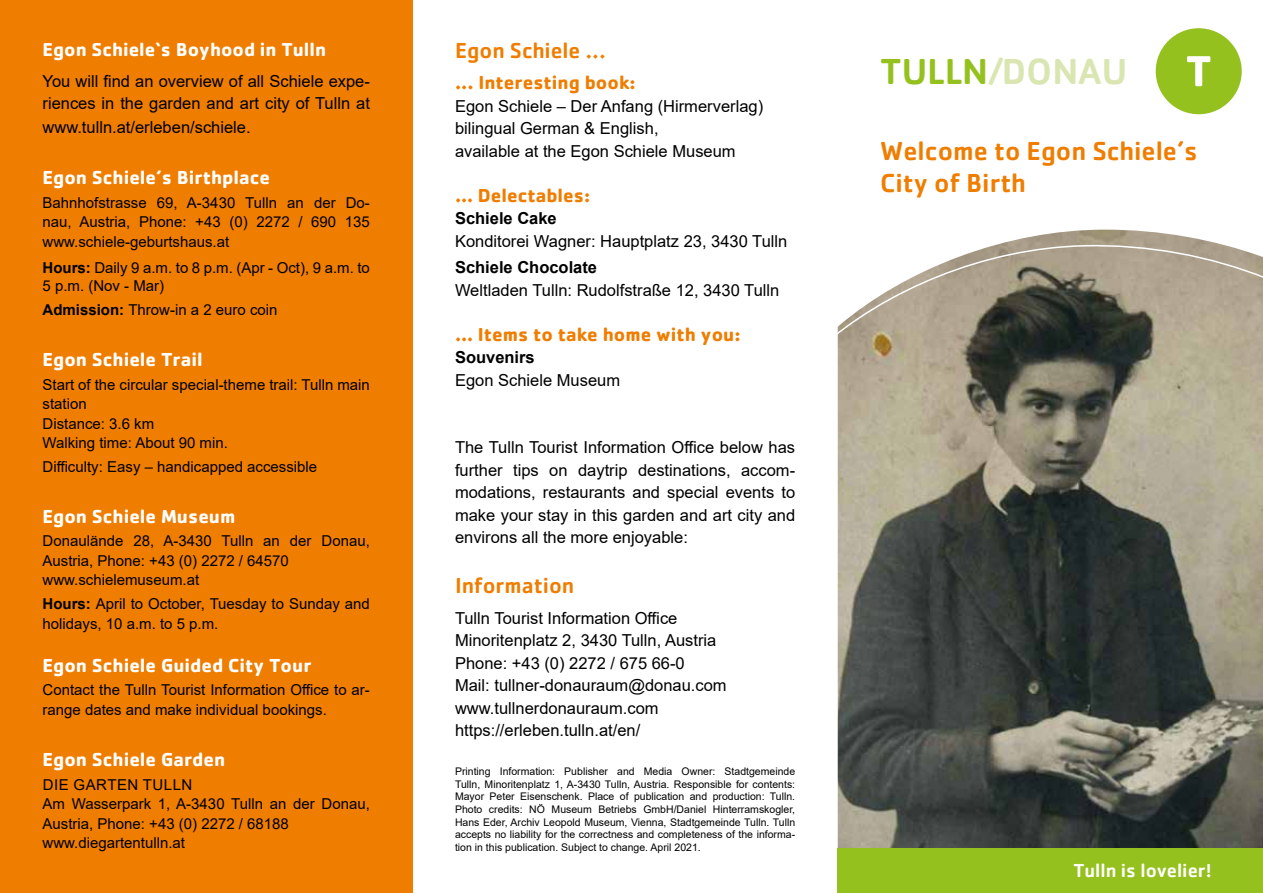
<style>
.page{position:relative;width:1263px;height:893px;background:#fff}
.page>*{position:absolute;margin:0;border:0;box-sizing:border-box;transform-origin:0 0}
.t1{font:500 37.5px "Cachet Std";color:#d9e6b1}
.t2{font:500 27px/32.4px "Cachet Std";color:#ef7d00}
.t3{font:500 22.5px "Cachet Std";color:#ef7d00}
.t4{font:700 19.5px "Cachet Std";color:#fff}
.t5{font:700 19.5px "Cachet Std";color:#ef7d00}
.t6{font:500 19.5px "Cachet Std";color:#fff}
.t7{font:700 19.35px "Cachet Std";color:#fff}
.t8{font:16.5px/22.5px "Arial";color:#000}
.t9{font:700 16.5px "Arial";color:#000}
.t10{font:15px/19.5px "Arial";color:#000}
.t11{font:10.5px/12.6px "Arial";color:#000;text-align:justify}
.s1{font-weight:700}
.s2{color:#95c11f}
</style>
<div class="page">
<div style="left:1156px;top:28px;width:86px;height:86px;background:#95c11f;border-radius:50%"></div>
<svg style="left:1187px;top:56px;width:23px;height:30px"></svg>
<div style="left:0;top:0;width:412px;height:893px;background:#ef7d00"></div>
<svg style="left:837px;top:240px;width:426px;height:653px;background:#757761"></svg>
<p class="t7" style="left:43px;top:37px;width:285px">Egon Schiele‘s Boyhood in Tulln</p>
<p class="t8" style="left:43px;top:70px;width:329px;line-height:23px;text-align:justify">You will find an overview of all Schiele expe&shy;riences in the garden and art city of Tulln at www.tulln.at/erleben/schiele.</p>
<p class="t4" style="left:43px;top:165px;width:229px">Egon Schiele’s Birthplace</p>
<p class="t10" style="left:43px;top:193px;width:329px;text-align:justify">Bahnhofstrasse 69, A-3430 Tulln an der Do&shy;nau, Austria, Phone: +43 (0) 2272 / 690 135 www.schiele-geburtshaus.at</p>
<p class="t10" style="left:43px;top:259px;width:329px;line-height:18px"><span class="s1">Hours:</span> Daily 9 a.m. to 8 p.m. (Apr - Oct), 9 a.m. to<br>5 p.m. (Nov - Mar)</p>
<p class="t10" style="left:43px;top:300px;width:237px"><span class="s1">Admission:</span> Throw-in a 2 euro coin</p>
<p class="t4" style="left:43px;top:347px;width:162px">Egon Schiele Trail</p>
<p class="t10" style="left:43px;top:375px;width:329px">Start of the circular special-theme trail: Tulln main station<br>Distance: 3.6 km<br>Walking time: About 90 min.</p>
<p class="t10" style="left:43px;top:456px;width:276px">Difficulty: Easy – handicapped accessible</p>
<p class="t4" style="left:43px;top:503px;width:194px">Egon Schiele Museum</p>
<p class="t10" style="left:43px;top:531px;width:329px">Donaulände 28, A-3430 Tulln an der Donau,<br>Austria, Phone: +43 (0) 2272 / 64570 www.schielemuseum.at</p>
<p class="t10" style="left:43px;top:594px;width:329px"><span class="s1">Hours:</span> April to October, Tuesday to Sunday and holidays, 10 a.m. to 5 p.m.</p>
<p class="t4" style="left:43px;top:652px;width:270px">Egon Schiele Guided City Tour</p>
<p class="t10" style="left:43px;top:680px;width:329px">Contact the Tulln Tourist Information Office to ar&shy;range dates and make individual bookings.</p>
<p class="t4" style="left:43px;top:747px;width:184px">Egon Schiele Garden</p>
<p class="t10" style="left:43px;top:775px;width:329px">DIE GARTEN TULLN<br>Am Wasserpark 1, A-3430 Tulln an der Donau,<br>Austria, Phone: +43 (0) 2272 / 68188 www.diegartentulln.at</p>
<h3 class="t3" style="left:455px;top:37px;width:152px">Egon Schiele ...</h3>
<p class="t5" style="left:455px;top:70px;width:182px">... Interesting book:</p>
<p class="t8" style="left:455px;top:94px;width:310px">Egon Schiele – Der Anfang (Hirmerverlag) bilingual German &amp; English,<br>available at the Egon Schiele Museum</p>
<p class="t5" style="left:455px;top:182px;width:137px">… Delectables:</p>
<p class="t9" style="left:455px;top:207px;width:103px">Schiele Cake</p>
<p class="t8" style="left:455px;top:229px;width:334px">Konditorei Wagner: Hauptplatz 23, 3430 Tulln</p>
<p class="t9" style="left:455px;top:256px;width:144px">Schiele Chocolate</p>
<p class="t8" style="left:455px;top:279px;width:326px">Weltladen Tulln: Rudolfstraße 12, 3430 Tulln</p>
<p class="t5" style="left:455px;top:322px;width:287px">… Items to take home with you:</p>
<p class="t9" style="left:455px;top:346px;width:81px">Souvenirs</p>
<p class="t8" style="left:455px;top:369px;width:167px">Egon Schiele Museum</p>
<p class="t8" style="left:455px;top:436px;width:342px;text-align:justify">The Tulln Tourist Information Office below has further tips on daytrip destinations, accom&shy;modations, restaurants and special events to make your stay in this garden and art city and environs all the more enjoyable:</p>
<h3 class="t3" style="left:455px;top:571px;width:121px">Information</h3>
<p class="t8" style="left:455px;top:607px;width:273px">Tulln Tourist Information Office Minoritenplatz 2, 3430 Tulln, Austria Phone: +43 (0) 2272 / 675 66-0<br>Mail: tullner-donauraum@donau.com www.tullnerdonauraum.com https://erleben.tulln.at/en/</p>
<p class="t11" style="left:455px;top:765px;width:342px">Printing Information: Publisher and Media Owner: Stadtgemeinde Tulln, Minoritenplatz 1, A-3430 Tulln, Austria. Responsible for contents:<br>Mayor Peter Eisenschenk. Place of publication and production: Tulln.<br>Photo credits: NÖ Museum Betriebs GmbH/Daniel Hinterramskogler, Hans Eder, Archiv Leopold Museum, Vienna, Stadtgemeinde Tulln. Tulln accepts no liability for the correctness and completeness of the informa&shy;tion in this publication. Subject to change. April 2021.</p>
<h1 class="t1" style="left:880px;top:49px;width:249px"><span class="s2">TULLN</span>/DONAU</h1>
<h2 class="t2" style="left:880px;top:134px;width:319px">Welcome to Egon Schiele’s<br>City of Birth</h2>
<p class="t6" style="left:1073px;top:859px;width:140px">Tulln is lovelier!</p>
</div>
